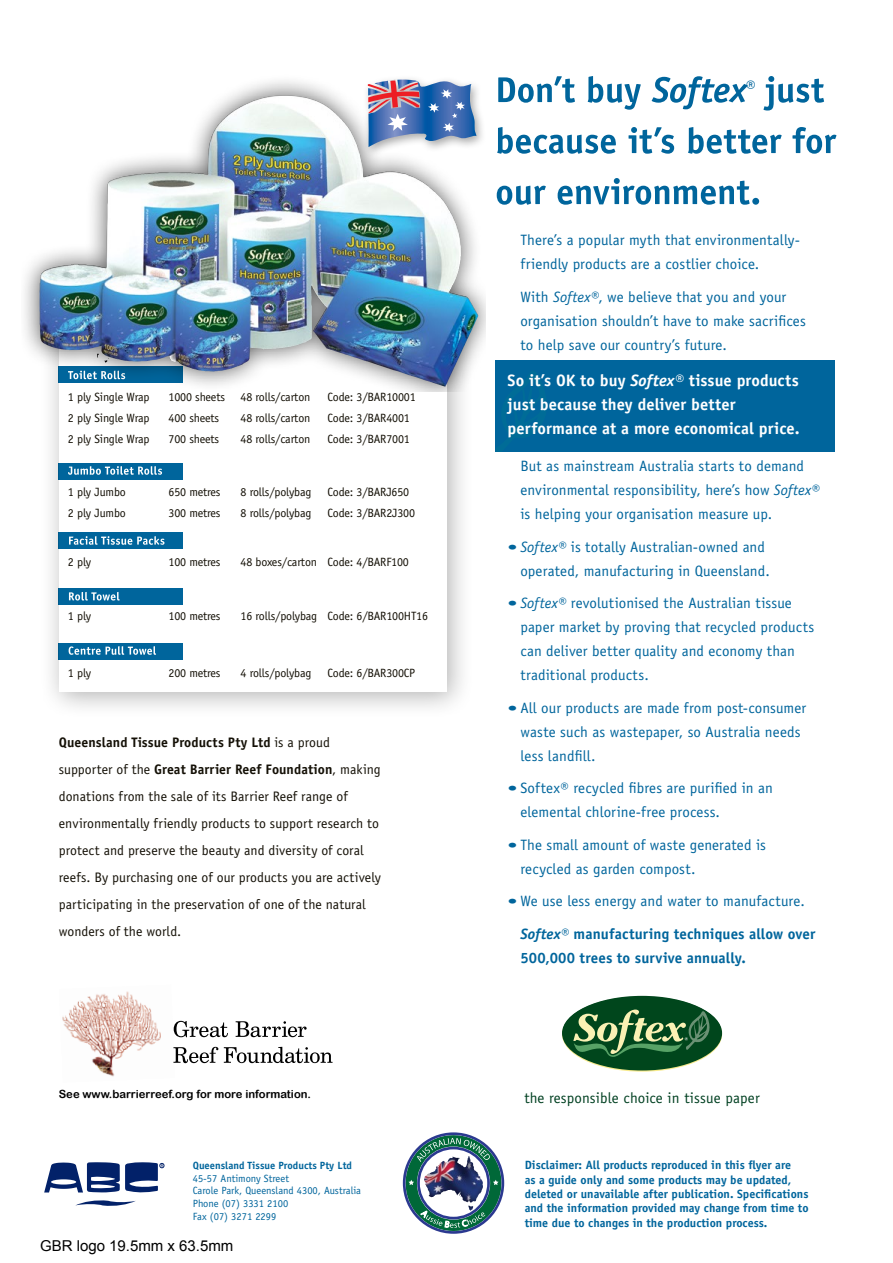
<style>
.page{position:relative;width:893px;height:1263px;background:#fff}
.page>*{position:absolute;margin:0;border:0;box-sizing:border-box;transform-origin:0 0}
.t1{font:18px "Officina Sans";color:#00659c}
.t2{font:700 16.5px/24px "Officina Sans";letter-spacing:.005em;color:#fff}
.t3{font:15px/24px "Officina Sans";letter-spacing:.005em;color:#00659c}
.t4{font:15px "Officina Sans";letter-spacing:.01em;color:#004021}
.t5{font:700 15px "Officina Sans";letter-spacing:.005em;color:#00659c}
.t6{font:15px "Arial";color:#000}
.t7{font:13.8px/27px "Officina Sans";letter-spacing:.005em;color:#141006}
.t8{font:12px "Officina Sans";letter-spacing:-.015em;color:#141006}
.t9{font:700 12px/14.4px "Officina Sans";color:#00659c}
.t10{font:11.25px "Arial Rounded MT Bold";color:#000}
.t11{font:10.5px/12.6px "Officina Sans";color:#00659c}
.t12{font:700 10.5px "Officina Sans";color:#00659c}
.s1{font-weight:700}
.s2{font-style:italic}
.s3{font-size:13.5px}
.s4{font-weight:700;font-style:italic}
</style>
<div class="page">
<div style="left:39px;top:270px;width:436px;height:450px;background:#000;opacity:.3"></div>
<div style="left:59px;top:290px;width:387px;height:401px;background:#fff"></div>
<div style="left:59px;top:463px;width:124px;height:16px;background:#00659c"></div>
<div style="left:59px;top:533px;width:124px;height:16px;background:#00659c"></div>
<div style="left:59px;top:589px;width:124px;height:16px;background:#00659c"></div>
<div style="left:59px;top:643px;width:124px;height:16px;background:#00659c"></div>
<svg style="left:498px;top:76px;width:326px;height:35px"></svg>
<svg style="left:497px;top:127px;width:339px;height:27px"></svg>
<svg style="left:497px;top:178px;width:262px;height:27px"></svg>
<svg style="left:562px;top:996px;width:160px;height:76px"></svg>
<svg style="left:75px;top:1200px;width:61px;height:6px"></svg>
<svg style="left:44px;top:1162px;width:120px;height:31px"></svg>
<img style="left:402px;top:1132px;width:103px;height:102px">
<div style="left:495px;top:361px;width:340px;height:91px;background:#00659c"></div>
<svg style="left:68px;top:466px;width:94px;height:9px"></svg>
<svg style="left:69px;top:536px;width:95px;height:9px"></svg>
<svg style="left:69px;top:592px;width:51px;height:8px"></svg>
<svg style="left:69px;top:646px;width:87px;height:9px"></svg>
<img style="left:80px;top:994px;width:28px;height:7px">
<img style="left:113px;top:991px;width:20px;height:8px">
<img style="left:69px;top:1001px;width:30px;height:13px">
<img style="left:99px;top:999px;width:41px;height:13px">
<img style="left:140px;top:1002px;width:12px;height:10px">
<img style="left:62px;top:1014px;width:38px;height:13px">
<img style="left:100px;top:1012px;width:53px;height:15px">
<img style="left:153px;top:1020px;width:4px;height:5px">
<img style="left:66px;top:1027px;width:48px;height:14px">
<img style="left:114px;top:1025px;width:47px;height:14px">
<img style="left:80px;top:1041px;width:21px;height:13px">
<img style="left:101px;top:1039px;width:54px;height:15px">
<img style="left:155px;top:1038px;width:6px;height:5px">
<img style="left:92px;top:1054px;width:23px;height:12px">
<img style="left:115px;top:1052px;width:40px;height:7px">
<img style="left:97px;top:1066px;width:18px;height:11px">
<svg style="left:174px;top:1021px;width:54px;height:16px"></svg>
<svg style="left:236px;top:1021px;width:71px;height:16px"></svg>
<svg style="left:173px;top:1047px;width:45px;height:16px"></svg>
<svg style="left:224px;top:1047px;width:109px;height:16px"></svg>
<div style="left:21px;top:74px;width:465px;height:318px;background:#000;opacity:.64"></div>
<img style="left:39px;top:96px;width:233px;height:259px">
<div style="left:363px;top:75px;width:124px;height:82px;background:#000;opacity:.34"></div>
<svg style="left:368px;top:80px;width:108px;height:67px;background:#7a8ab5"></svg>
<p class="t8" style="left:68px;top:390px;width:83px">1 ply Single Wrap</p>
<p class="t8" style="left:168px;top:390px;width:58px">1000 sheets</p>
<p class="t8" style="left:240px;top:390px;width:71px">48 rolls/carton</p>
<p class="t8" style="left:327px;top:390px;width:90px">Code: 3/BAR10001</p>
<p class="t8" style="left:68px;top:411px;width:83px">2 ply Single Wrap</p>
<p class="t8" style="left:168px;top:411px;width:52px">400 sheets</p>
<p class="t8" style="left:240px;top:411px;width:71px">48 rolls/carton</p>
<p class="t8" style="left:327px;top:411px;width:84px">Code: 3/BAR4001</p>
<p class="t8" style="left:68px;top:432px;width:83px">2 ply Single Wrap</p>
<p class="t8" style="left:168px;top:432px;width:52px">700 sheets</p>
<p class="t8" style="left:240px;top:432px;width:71px">48 rolls/carton</p>
<p class="t8" style="left:327px;top:432px;width:84px">Code: 3/BAR7001</p>
<p class="t8" style="left:68px;top:485px;width:59px">1 ply Jumbo</p>
<p class="t8" style="left:168px;top:485px;width:54px">650 metres</p>
<p class="t8" style="left:240px;top:485px;width:72px">8 rolls/polybag</p>
<p class="t8" style="left:327px;top:485px;width:83px">Code: 3/BARJ650</p>
<p class="t8" style="left:68px;top:506px;width:59px">2 ply Jumbo</p>
<p class="t8" style="left:168px;top:506px;width:54px">300 metres</p>
<p class="t8" style="left:240px;top:506px;width:72px">8 rolls/polybag</p>
<p class="t8" style="left:327px;top:506px;width:89px">Code: 3/BAR2J300</p>
<p class="t8" style="left:68px;top:555px;width:25px">2 ply</p>
<p class="t8" style="left:168px;top:555px;width:54px">100 metres</p>
<p class="t8" style="left:240px;top:555px;width:170px">48 boxes/carton Code: 4/BARF100</p>
<p class="t8" style="left:68px;top:609px;width:25px">1 ply</p>
<p class="t8" style="left:168px;top:609px;width:54px">100 metres</p>
<p class="t8" style="left:240px;top:609px;width:189px">16 rolls/polybag Code: 6/BAR100HT16</p>
<p class="t8" style="left:68px;top:665px;width:25px">1 ply</p>
<p class="t8" style="left:168px;top:665px;width:54px">200 metres</p>
<p class="t8" style="left:240px;top:665px;width:72px">4 rolls/polybag</p>
<p class="t8" style="left:327px;top:665px;width:89px">Code: 6/BAR300CP</p>
<p class="t7" style="left:59px;top:729px;width:324px"><span class="s1">Queensland Tissue Products Pty Ltd</span> is a proud supporter of the <span class="s1">Great Barrier Reef Foundation</span>, making donations from the sale of its Barrier Reef range of environmentally friendly products to support research to protect and preserve the beauty and diversity of coral reefs. By purchasing one of our products you are actively participating in the preservation of one of the natural wonders of the world.</p>
<p class="t10" style="left:59px;top:1087px;width:254px">See www.barrierreef.org for more information.</p>
<p class="t12" style="left:193px;top:1159px;width:161px">Queensland Tissue Products Pty Ltd</p>
<p class="t11" style="left:193px;top:1172px;width:170px">45-57 Antimony Street<br>Carole Park, Queensland 4300, Australia<br>Phone (07) 3331 2100<br>Fax (07) 3271 2299</p>
<p class="t6" style="left:40px;top:1236px;width:195px">GBR logo 19.5mm x 63.5mm</p>
<p class="t1" style="left:746px;top:76px;width:12px">®</p>
<p class="t3" style="left:520px;top:228px;width:281px">There’s a popular myth that environmentally&shy;friendly products are a costlier choice.</p>
<p class="t3" style="left:520px;top:285px;width:287px">With <span class="s2">Softex®</span>, we believe that you and your organisation shouldn’t have to make sacrifices to help save our country’s future.</p>
<p class="t2" style="left:508px;top:369px;width:293px">So it’s OK to buy <span class="s2">Softex®</span> tissue products just because they deliver better performance at a more economical price.</p>
<p class="t3" style="left:520px;top:454px;width:301px">But as mainstream Australia starts to demand environmental responsibility, here’s how <span class="s2">Softex® </span>is helping your organisation measure up.</p>
<p class="t3" style="left:520px;top:535px;width:251px;text-indent:-13px"><span class="s3">•</span> <span class="s2">Softex®</span> is totally Australian-owned and operated, manufacturing in Queensland.</p>
<p class="t3" style="left:520px;top:591px;width:296px;text-indent:-13px"><span class="s3">•</span> <span class="s2">Softex®</span> revolutionised the Australian tissue paper market by proving that recycled products can deliver better quality and economy than traditional products.</p>
<p class="t3" style="left:520px;top:696px;width:287px;text-indent:-13px"><span class="s3">•</span> All our products are made from post-consumer waste such as wastepaper, so Australia needs less landfill.</p>
<p class="t3" style="left:520px;top:776px;width:254px;text-indent:-13px"><span class="s3">•</span> Softex® recycled fibres are purified in an elemental chlorine-free process.</p>
<p class="t3" style="left:520px;top:833px;width:247px;text-indent:-13px"><span class="s3">•</span> The small amount of waste generated is recycled as garden compost.</p>
<p class="t3" style="left:520px;top:885px;width:296px;line-height:32.5px;text-indent:-13px"><span class="s3">•</span>We use less energy and water to manufacture.<br><span class="s4">Softex®</span> <span class="s1">manufacturing techniques allow over</span></p>
<p class="t5" style="left:520px;top:948px;width:227px">500,000 trees to survive annually.</p>
<p class="t4" style="left:524px;top:1089px;width:237px">the responsible choice in tissue paper</p>
<p class="t9" style="left:525px;top:1158px;width:285px">Disclaimer: All products reproduced in this flyer are<br>as a guide only and some products may be updated, deleted or unavailable after publication. Specifications and the information provided may change from time to time due to changes in the production process.</p>
</div>
